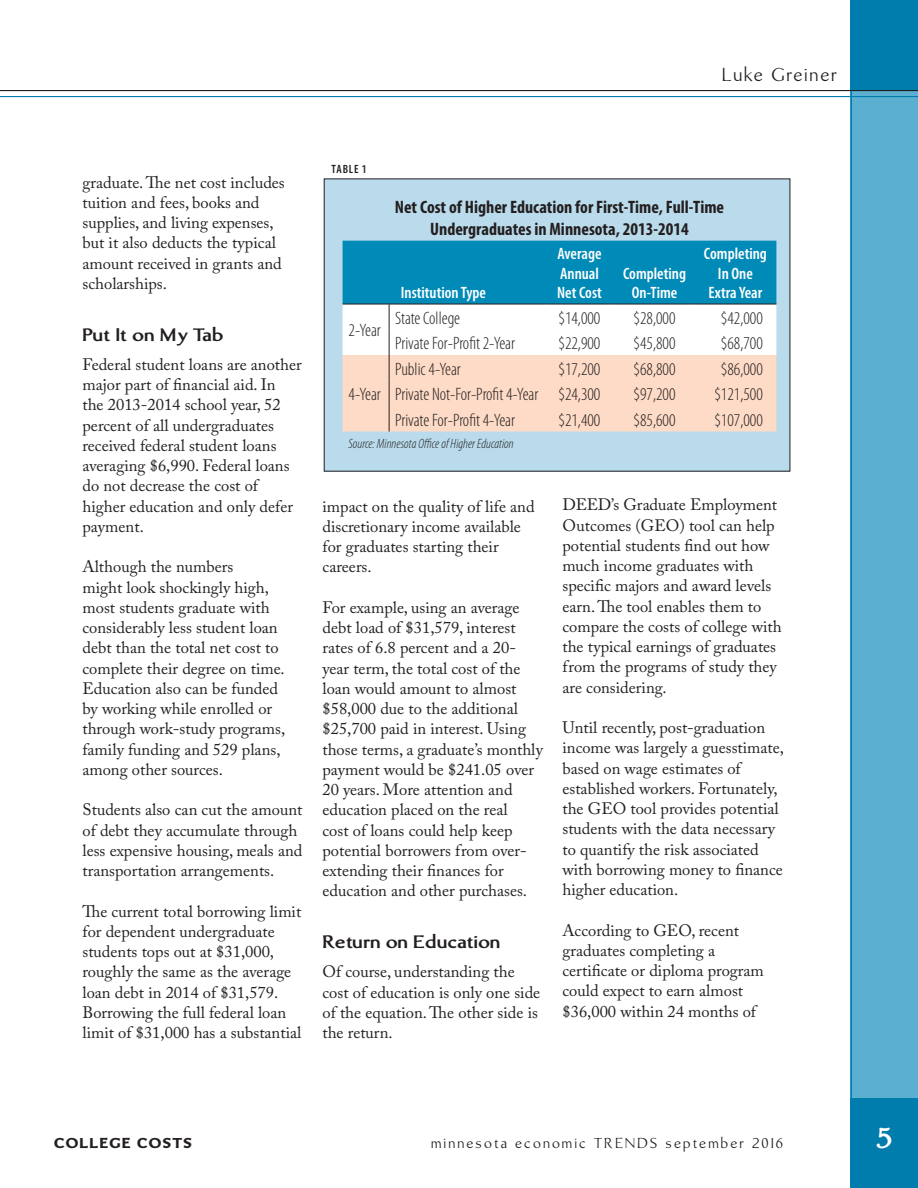
<style>
.page{position:relative;width:918px;height:1188px;background:#fff}
.page>*{position:absolute;margin:0;border:0;box-sizing:border-box;transform-origin:0 0}
.t1{font:700 30px "Brinar";color:#fff}
.Author_s_name_RIGHT{font:19.5px "Brinar";letter-spacing:.1em;color:#231f20}
.Heading_2{font:700 18.9px "Brinar";letter-spacing:-.005em;color:#231f20;scale:1.11 1}
.TABLE_body{font:300 condensed 18px "Myriad Pro";color:#231f20}
.TABLE_head{font:700 condensed 18px/21.6px "Myriad Pro";color:#231f20;text-align:center}
.Body{font:16.5px/20.2px "Adobe Caslon Pro";color:#231f20}
.TABLE_head_sub{font:600 condensed 16.5px/19.5px "Myriad Pro";color:#fff;text-align:center}
.t2{font:15px "Brinar";letter-spacing:.15em;color:#231f20}
.t3{font:900 15px "Brinar";letter-spacing:.1em;color:#231f20}
.Source{font:italic 300 condensed 13.5px "Myriad Pro";color:#231f20}
.TABLE___CHART{font:600 condensed 12px "Myriad Pro";letter-spacing:.07em;color:#231f20}
</style>
<div class="page">
<div style="left:850px;top:90px;width:68px;height:1008px;background:#5bb0d2"></div>
<div style="left:850px;top:1098px;width:68px;height:90px;background:#007dad"></div>
<div style="left:850px;top:0;width:68px;height:90px;background:#007dad"></div>
<hr style="left:850px;top:0;width:2px;height:1188px;background:#007dad">
<hr style="left:0;top:96px;width:918px;height:1px;background:#007dad">
<hr style="left:0;top:90px;width:918px;height:1px;background:#231f20">
<div style="left:324px;top:179px;width:466px;height:292px;background:#b9dbeb"></div>
<svg style="left:343px;top:241px;width:433px;height:191px"></svg>
<p class="Author_s_name_RIGHT" style="left:722px;top:64px;width:116px">Luke Greiner</p>
<p class="Body" style="left:82px;top:172px;width:204px">graduate. The net cost includes tuition and fees, books and supplies, and living expenses, but it also deducts the typical amount received in grants and scholarships.</p>
<p class="Heading_2" style="left:82px;top:324px;width:129px">Put It on My Tab</p>
<p class="Body" style="left:82px;top:354px;width:221px">Federal student loans are another major part of financial aid. In<br>the 2013-2014 school year, 52 percent of all undergraduates received federal student loans averaging $6,990. Federal loans do not decrease the cost of higher education and only defer payment.</p>
<p class="Body" style="left:82px;top:557px;width:204px">Although the numbers<br>might look shockingly high, most students graduate with considerably less student loan debt than the total net cost to complete their degree on time.<br>Education also can be funded by working while enrolled or through work-study programs, family funding and 529 plans, among other sources.</p>
<p class="Body" style="left:82px;top:800px;width:222px">Students also can cut the amount of debt they accumulate through less expensive housing, meals and transportation arrangements.</p>
<p class="Body" style="left:82px;top:901px;width:220px">The current total borrowing limit for dependent undergraduate students tops out at $31,000, roughly the same as the average loan debt in 2014 of $31,579.<br>Borrowing the full federal loan limit of $31,000 has a substantial</p>
<p class="TABLE___CHART" style="left:332px;top:162px;width:37px">TABLE 1</p>
<p class="TABLE_body" style="left:349px;top:320px;width:34px">2-Year</p>
<p class="TABLE_head" style="left:395px;top:196px;width:331px">Net Cost of Higher Education for First-Time, Full-Time<br>Undergraduates in Minnesota, 2013-2014</p>
<p class="TABLE_head_sub" style="left:401px;top:283px;width:87px">Institution Type</p>
<p class="TABLE_head_sub" style="left:557px;top:244px;width:46px;text-align:left">Average<br>Annual<br>Net Cost</p>
<p class="TABLE_head_sub" style="left:623px;top:263px;width:64px">Completing<br>On-Time</p>
<p class="TABLE_head_sub" style="left:704px;top:244px;width:64px">Completing<br>In One<br>Extra Year</p>
<p class="TABLE_body" style="left:395px;top:307px;width:67px">State College</p>
<p class="TABLE_body" style="left:559px;top:307px;width:43px">$14,000</p>
<p class="TABLE_body" style="left:634px;top:307px;width:43px">$28,000</p>
<p class="TABLE_body" style="left:721px;top:307px;width:43px">$42,000</p>
<p class="TABLE_body" style="left:395px;top:332px;width:122px">Private For-Profit 2-Year</p>
<p class="TABLE_body" style="left:559px;top:332px;width:43px">$22,900</p>
<p class="TABLE_body" style="left:634px;top:332px;width:43px">$45,800</p>
<p class="TABLE_body" style="left:721px;top:332px;width:43px">$68,700</p>
<p class="TABLE_body" style="left:395px;top:358px;width:67px">Public 4-Year</p>
<p class="TABLE_body" style="left:559px;top:358px;width:43px">$17,200</p>
<p class="TABLE_body" style="left:634px;top:358px;width:43px">$68,800</p>
<p class="TABLE_body" style="left:721px;top:358px;width:43px">$86,000</p>
<p class="TABLE_body" style="left:395px;top:383px;width:145px">Private Not-For-Profit 4-Year</p>
<p class="TABLE_body" style="left:559px;top:383px;width:43px">$24,300</p>
<p class="TABLE_body" style="left:634px;top:383px;width:43px">$97,200</p>
<p class="TABLE_body" style="left:714px;top:383px;width:50px">$121,500</p>
<p class="TABLE_body" style="left:395px;top:409px;width:122px">Private For-Profit 4-Year</p>
<p class="TABLE_body" style="left:559px;top:409px;width:43px">$21,400</p>
<p class="TABLE_body" style="left:634px;top:409px;width:43px">$85,600</p>
<p class="TABLE_body" style="left:714px;top:409px;width:50px">$107,000</p>
<p class="Source" style="left:349px;top:435px;width:167px">Source: Minnesota Office of Higher Education</p>
<p class="TABLE_body" style="left:349px;top:383px;width:34px">4-Year</p>
<p class="Body" style="left:322px;top:496px;width:214px">impact on the quality of life and discretionary income available for graduates starting their careers.</p>
<p class="Body" style="left:322px;top:597px;width:222px">For example, using an average debt load of $31,579, interest rates of 6.8 percent and a 20- year term, the total cost of the loan would amount to almost $58,000 due to the additional $25,700 paid in interest. Using those terms, a graduate’s monthly payment would be $241.05 over<br>20 years. More attention and education placed on the real<br>cost of loans could help keep potential borrowers from over&shy;extending their finances for education and other purchases.</p>
<p class="Heading_2" style="left:322px;top:932px;width:162px">Return on Education</p>
<p class="Body" style="left:322px;top:962px;width:219px">Of course, understanding the cost of education is only one side of the equation. The other side is the return.</p>
<p class="Body" style="left:562px;top:494px;width:221px">DEED’s Graduate Employment<br>Outcomes (GEO) tool can help potential students find out how much income graduates with specific majors and award levels earn. The tool enables them to compare the costs of college with the typical earnings of graduates from the programs of study they are considering.</p>
<p class="Body" style="left:562px;top:717px;width:223px">Until recently, post-graduation income was largely a guesstimate, based on wage estimates of established workers. Fortunately, the GEO tool provides potential students with the data necessary to quantify the risk associated with borrowing money to finance higher education.</p>
<p class="Body" style="left:562px;top:920px;width:203px">According to GEO, recent graduates completing a certificate or diploma program could expect to earn almost $36,000 within 24 months of</p>
<p class="t3" style="left:54px;top:1134px;width:139px">COLLEGE COSTS</p>
<p class="t2" style="left:431px;top:1134px;width:353px">minnesota economic TRENDS september 2016</p>
<h1 class="t1" style="left:876px;top:1121px;width:18px">5</h1>
</div>
